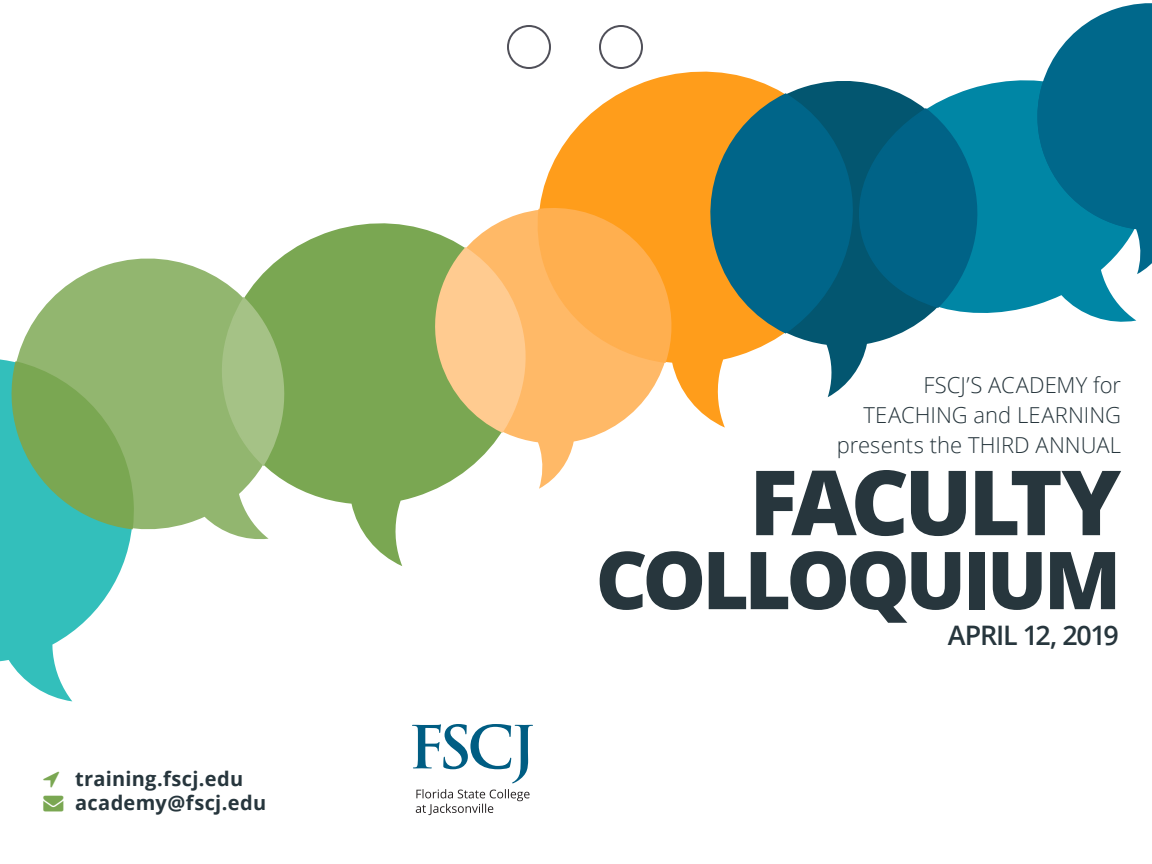
<style>
.page{position:relative;width:1152px;height:864px;background:#fff}
.page>*{position:absolute;margin:0;border:0;box-sizing:border-box;transform-origin:0 0}
.t1{font:800 90px "Open Sans";letter-spacing:-.06em;color:#27363d}
.t2{font:800 80px "Open Sans";letter-spacing:-.05em;color:#27363d}
.t3{font:600 26.8px "Open Sans";letter-spacing:-.045em;color:#27363d}
.t4{font:300 22px/30px "Open Sans";color:#27363d;text-align:right}
.t5{font:700 20px "Open Sans";letter-spacing:.015em;color:#27363d}
.s1{color:#7aa752}
</style>
<div class="page">
<svg style="left:992px;top:80px;width:145px;height:242px;fill:#0086a5"></svg>
<svg style="left:1024px;top:3px;width:128px;height:271px;background:#2586a3"></svg>
<svg style="left:870px;top:83px;width:122px;height:261px"></svg>
<svg style="left:684px;top:71px;width:186px;height:357px"></svg>
<svg style="left:698px;top:92px;width:167px;height:243px"></svg>
<svg style="left:698px;top:94px;width:287px;height:238px;background:#256e7c"></svg>
<div style="left:599px;top:25px;width:44px;height:44px;border:2px solid #505059;border-radius:50%"></div>
<svg style="left:0;top:545px;width:129px;height:156px;fill:#33bfbb"></svg>
<svg style="left:293px;top:223px;width:142px;height:343px;fill:#7aa752"></svg>
<svg style="left:0;top:249px;width:293px;height:296px;fill:#92b66f"></svg>
<svg style="left:217px;top:295px;width:72px;height:173px;background:#98ba76"></svg>
<svg style="left:11px;top:360px;width:123px;height:170px;background:#71af6d"></svg>
<svg style="left:429px;top:53px;width:255px;height:436px"></svg>
<div style="left:507px;top:25px;width:44px;height:44px;border:2px solid #505059;border-radius:50%"></div>
<svg style="left:412px;top:724px;width:121px;height:59px"></svg>
<svg style="left:416px;top:789px;width:114px;height:26px"></svg>
<p class="t5" style="left:75px;top:764px;width:170px">training.fscj.edu</p>
<p class="t5" style="left:44px;top:788px;width:224px"><span class="s1">→</span> academy@fscj.edu</p>
<p class="t4" style="left:837px;top:370px;width:286px">FSCJ’S ACADEMY for<br>TEACHING and LEARNING presents the THIRD ANNUAL</p>
<p class="t1" style="left:749px;top:434px;width:373px">FACULTY</p>
<p class="t2" style="left:596px;top:519px;width:527px">COLLOQUIUM</p>
<p class="t3" style="left:948px;top:617px;width:173px">APRIL 12, 2019</p>
</div>
